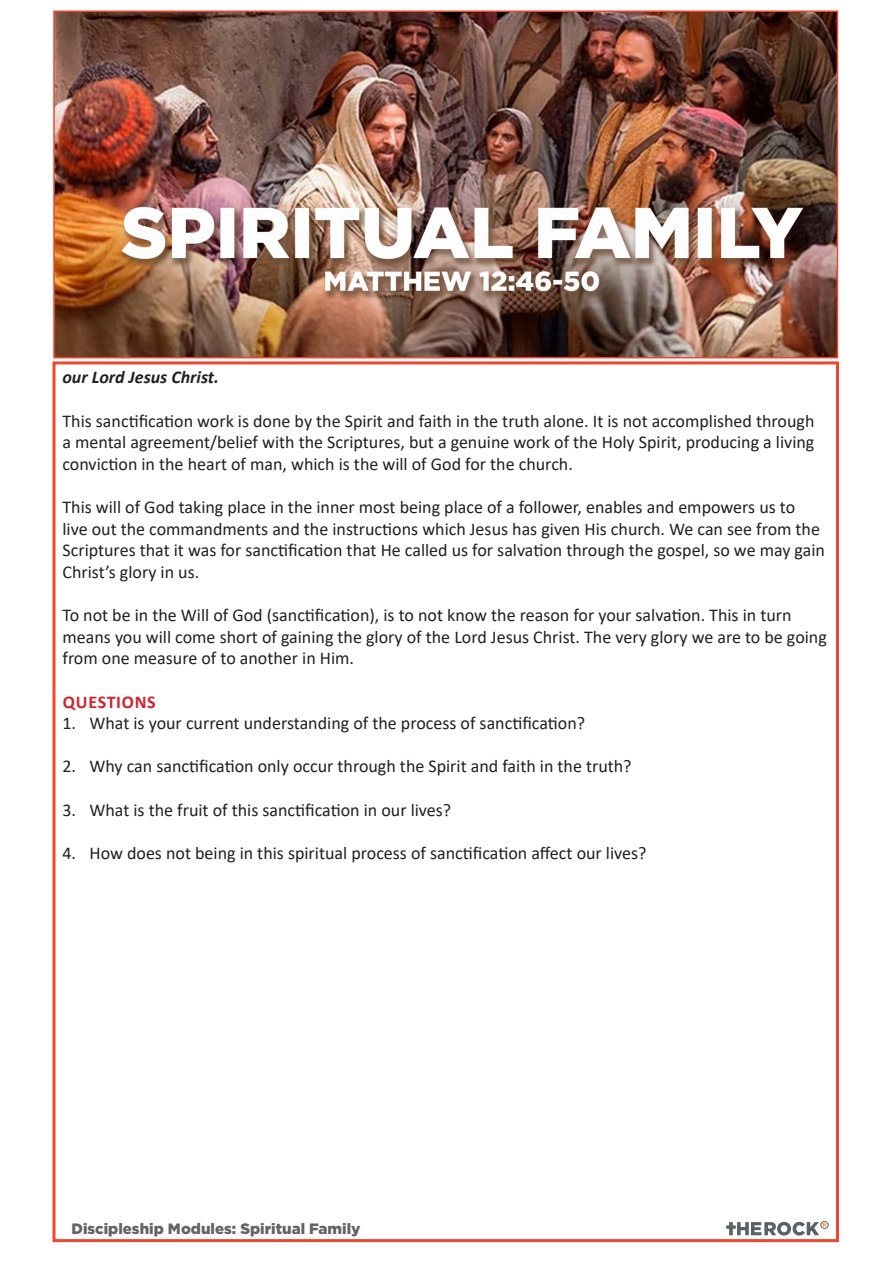
<style>
.page{position:relative;width:893px;height:1263px;background:#fff}
.page>*{position:absolute;margin:0;border:0;box-sizing:border-box;transform-origin:0 0}
.Standard_text{font:18px/21.6px "Calibri";color:#231f20}
.Scripture{font:italic 700 18px "Calibri";color:#231f20}
.Subheading{font:700 18px "Calibri";letter-spacing:.04em;color:#d1232a}
.t1{font:900 15px "Gotham";color:#636366}
</style>
<div class="page">
<img style="left:56px;top:14px;width:779px;height:341px">
<div style="left:53px;top:11px;width:785px;height:347px;border:2px solid #ee472f"></div>
<svg style="left:726px;top:1221px;width:103px;height:14px"></svg>
<p class="Scripture" style="left:63px;top:365px;width:158px">our Lord Jesus Christ.</p>
<p class="Standard_text" style="left:63px;top:409px;width:753px;text-align:justify">This sanctification work is done by the Spirit and faith in the truth alone. It is not accomplished through a mental agreement/belief with the Scriptures, but a genuine work of the Holy Spirit, producing a living conviction in the heart of man, which is the will of God for the church.</p>
<p class="Standard_text" style="left:63px;top:496px;width:764px">This will of God taking place in the inner most being place of a follower, enables and empowers us to<br>live out the commandments and the instructions which Jesus has given His church. We can see from the Scriptures that it was for sanctification that He called us for salvation through the gospel, so we may gain Christ’s glory in us.</p>
<p class="Standard_text" style="left:63px;top:604px;width:766px">To not be in the Will of God (sanctification), is to not know the reason for your salvation. This in turn means you will come short of gaining the glory of the Lord Jesus Christ. The very glory we are to be going from one measure of to another in Him.</p>
<p class="Subheading" style="left:63px;top:689px;width:94px">QUESTIONS</p>
<p class="Standard_text" style="left:63px;top:712px;width:524px">1. What is your current understanding of the process of sanctification?</p>
<p class="Standard_text" style="left:63px;top:755px;width:571px">2. Why can sanctification only occur through the Spirit and faith in the truth?</p>
<p class="Standard_text" style="left:63px;top:798px;width:390px">3. What is the fruit of this sanctification in our lives?</p>
<p class="Standard_text" style="left:63px;top:841px;width:585px">4. How does not being in this spiritual process of sanctification affect our lives?</p>
<p class="t1" style="left:72px;top:1220px;width:291px">Discipleship Modules: Spiritual Family</p>
</div>
